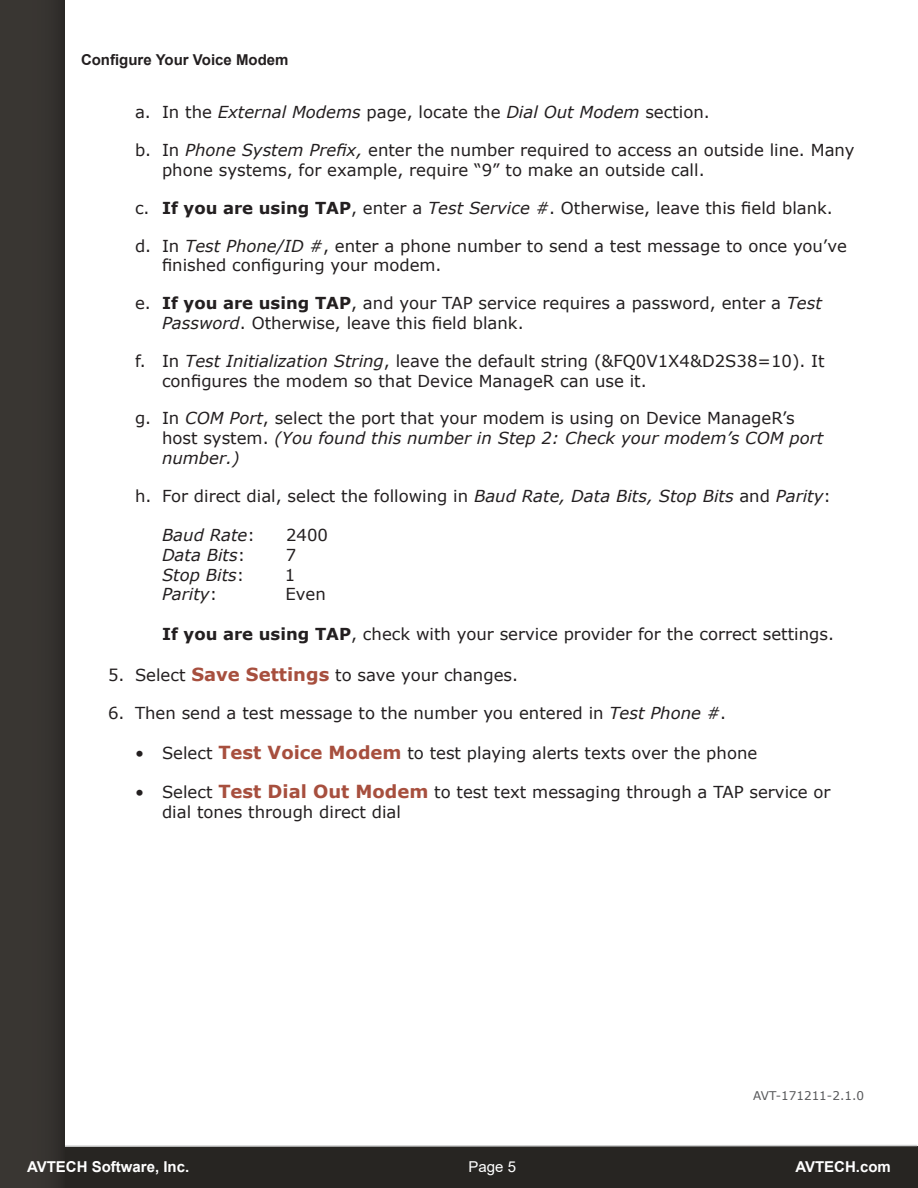
<style>
.page{position:relative;width:918px;height:1188px;background:#fff}
.page>*{position:absolute;margin:0;border:0;box-sizing:border-box;transform-origin:0 0}
.t1{font:16.5px/19.8px "Verdana";color:#231f20}
.t2{font:italic 16.5px "Verdana";color:#231f20}
.t3{font:700 15px "Arial";color:#fff}
.t4{font:700 15px "Arial";color:#231f20}
.t5{font:15px "Arial";color:#fff}
.t6{font:12px "Verdana";color:#57585a}
.s1{font-style:italic}
.s2{font-weight:700}
.s3{font-style:normal}
.s4{font-weight:700;font-size:18px;color:#a74f3e}
</style>
<div class="page">
<div style="left:0;top:1146px;width:918px;height:42px;background:#272522"></div>
<svg style="left:65px;top:1144px;width:853px;height:3px"></svg>
<div style="left:0;top:0;width:65px;height:1188px;background:#393632"></div>
<p class="t4" style="left:81px;top:49px;width:209px">Configure Your Voice Modem</p>
<p class="t1" style="left:135px;top:102px;width:576px">a. In the <span class="s1">External Modems</span> page, locate the <span class="s1">Dial Out Modem</span> section.</p>
<p class="t1" style="left:162px;top:140px;width:694px;text-indent:-27px">b. In <span class="s1">Phone System Prefix,</span> enter the number required to access an outside line. Many phone systems, for example, require “9” to make an outside call.</p>
<p class="t1" style="left:135px;top:198px;width:699px">c. <span class="s2">If you are using TAP</span>, enter a <span class="s1">Test Service #</span>. Otherwise, leave this field blank.</p>
<p class="t1" style="left:162px;top:236px;width:686px;text-indent:-27px">d. In <span class="s1">Test Phone/ID #</span>, enter a phone number to send a test message to once you’ve finished configuring your modem.</p>
<p class="t1" style="left:162px;top:293px;width:661px;text-indent:-27px">e. <span class="s2">If you are using TAP</span>, and your TAP service requires a password, enter a <span class="s1">Test<br>Password</span>. Otherwise, leave this field blank.</p>
<p class="t1" style="left:162px;top:351px;width:664px;text-indent:-27px">f. In <span class="s1">Test Initialization String</span>, leave the default string (&amp;FQ0V1X4&amp;D2S38=10). It configures the modem so that Device ManageR can use it.</p>
<p class="t1" style="left:162px;top:408px;width:663px;text-indent:-27px">g. In <span class="s1">COM Port</span>, select the port that your modem is using on Device ManageR’s host system. <span class="s1">(You found this number in Step 2: Check your modem’s COM port number.)</span></p>
<p class="t1" style="left:135px;top:486px;width:697px">h. For direct dial, select the following in <span class="s1">Baud Rate, Data Bits, Stop Bits</span> and <span class="s1">Parity</span>:</p>
<p class="t2" style="left:162px;top:524px;width:94px">Baud Rate<span class="s3">:</span></p>
<p class="t1" style="left:286px;top:525px;width:43px">2400</p>
<p class="t2" style="left:162px;top:544px;width:85px">Data Bits<span class="s3">:</span></p>
<p class="t1" style="left:286px;top:545px;width:12px">7</p>
<p class="t2" style="left:162px;top:563px;width:84px">Stop Bits<span class="s3">:</span></p>
<p class="t1" style="left:285px;top:565px;width:12px">1</p>
<p class="t2" style="left:162px;top:583px;width:57px">Parity<span class="s3">:</span></p>
<p class="t1" style="left:286px;top:584px;width:42px">Even</p>
<p class="t1" style="left:162px;top:624px;width:674px"><span class="s2">If you are using TAP</span>, check with your service provider for the correct settings.</p>
<p class="t1" style="left:108px;top:665px;width:412px">5. Select <span class="s4">Save Settings</span> to save your changes.</p>
<p class="t1" style="left:108px;top:703px;width:620px">6. Then send a test message to the number you entered in <span class="s1">Test Phone #</span>.</p>
<p class="t1" style="left:135px;top:743px;width:624px">• Select <span class="s4">Test Voice Modem</span> to test playing alerts texts over the phone</p>
<p class="t1" style="left:162px;top:782px;width:670px;text-indent:-27px">• Select <span class="s4">Test Dial Out Modem</span> to test text messaging through a TAP service or dial tones through direct dial</p>
<p class="t6" style="left:753px;top:1087px;width:112px">AVT-171211-2.1.0</p>
<p class="t3" style="left:27px;top:1156px;width:164px">AVTECH Software, Inc.</p>
<p class="t5" style="left:469px;top:1156px;width:49px">Page 5</p>
<p class="t3" style="left:795px;top:1156px;width:97px">AVTECH.com</p>
</div>
